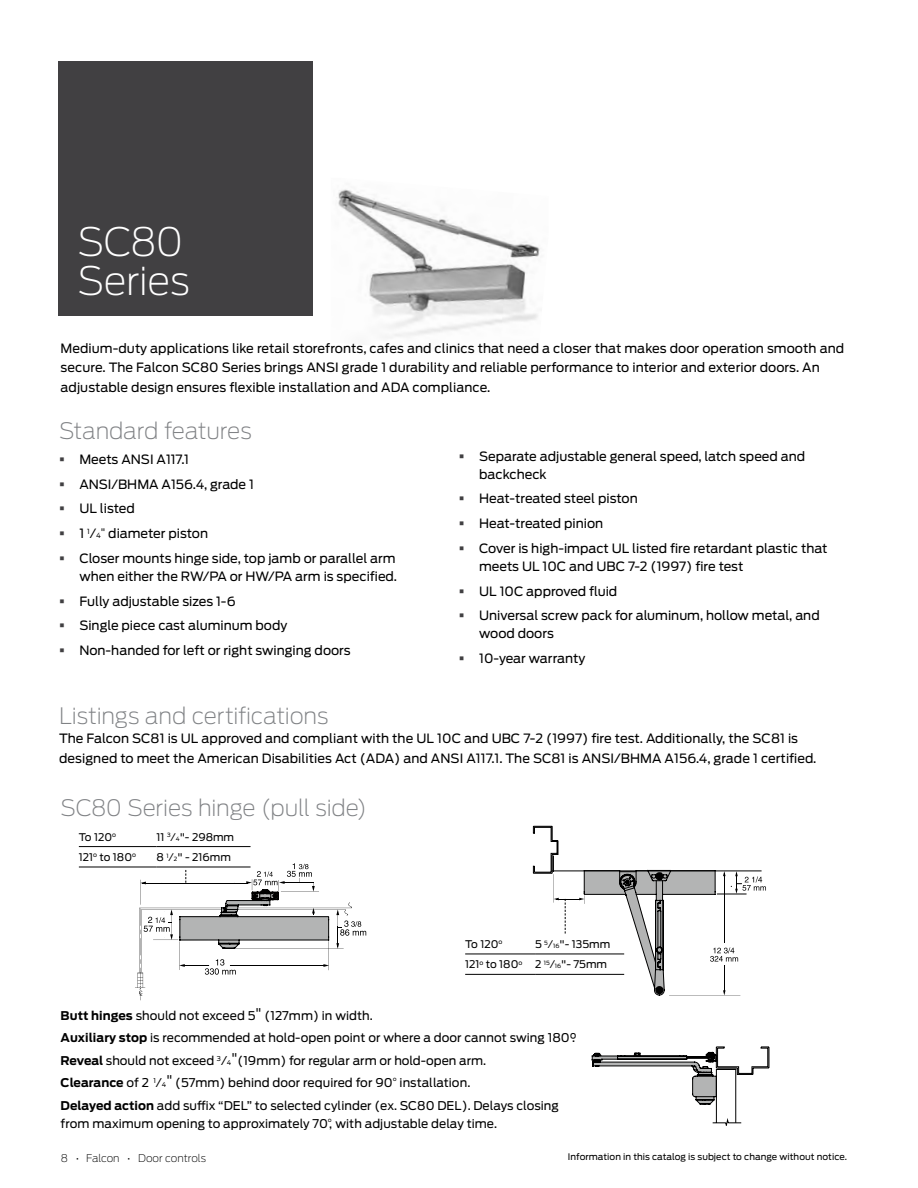
<style>
.page{position:relative;width:918px;height:1188px;background:#fff}
.page>*{position:absolute;margin:0;border:0;box-sizing:border-box;transform-origin:0 0}
.t1{font:200 39px/39px "Antenna";letter-spacing:-.015em;color:#fff}
.t2{font:200 22.5px "Antenna";letter-spacing:-.01em;color:#808285}
.t3{font:12.75px/18px "Antenna";color:#000}
.t4{font:12px/22.5px "Antenna";letter-spacing:.005em;color:#000}
.t5{font:10.5px/20.4px "Antenna";color:#000;text-align:right}
.t6{font:200 10.5px "Antenna";color:#000}
.t7{font:9px "Antenna";letter-spacing:.005em;color:#000}
.s1{color:#414042}
.s2{font-size:7.05px}
.s3{font-size:5.7px}
.s4{font-weight:700}
.s5{font-size:6.6px}
</style>
<div class="page">
<img style="left:338px;top:189px;width:202px;height:149px">
<hr style="left:79px;top:846px;width:78px;height:1px;background:#000">
<hr style="left:157px;top:846px;width:94px;height:1px;background:#000">
<hr style="left:79px;top:867px;width:78px;height:1px;background:#000">
<svg style="left:135px;top:863px;width:231px;height:138px"></svg>
<hr style="left:465px;top:954px;width:70px;height:1px;background:#000">
<hr style="left:465px;top:974px;width:70px;height:1px;background:#000">
<svg style="left:592px;top:1046px;width:177px;height:79px"></svg>
<div style="left:58px;top:62px;width:255px;height:254px;background:#414042"></div>
<svg style="left:526px;top:825px;width:240px;height:171px"></svg>
<h1 class="t1" style="left:78px;top:223px;width:114px">SC80<br>Series</h1>
<p class="t3" style="left:61px;top:339px;width:785px;line-height:19.5px">Medium-duty applications like retail storefronts, cafes and clinics that need a closer that makes door operation smooth and secure. The Falcon SC80 Series brings ANSI grade 1 durability and reliable performance to interior and exterior doors. An adjustable design ensures flexible installation and ADA compliance.</p>
<h2 class="t2" style="left:59px;top:418px;width:194px">Standard features</h2>
<p class="t3" style="left:59px;top:450px;width:132px"><span class="s1">▪</span> Meets ANSI A117.1</p>
<p class="t3" style="left:59px;top:475px;width:196px"><span class="s1">▪</span> ANSI/BHMA A156.4, grade 1</p>
<p class="t3" style="left:59px;top:500px;width:77px"><span class="s1">▪</span> UL listed</p>
<p class="t3" style="left:59px;top:525px;width:151px"><span class="s1">▪</span> 1 <sup>1</sup>⁄<span class="s2">4</span><sup>"</sup> diameter piston</p>
<p class="t3" style="left:59px;top:549px;width:339px;text-align:right"><span class="s1">▪</span> Closer mounts hinge side, top jamb or parallel arm when either the RW/PA or HW/PA arm is specified.</p>
<p class="t3" style="left:59px;top:592px;width:178px"><span class="s1">▪</span> Fully adjustable sizes 1-6</p>
<p class="t3" style="left:59px;top:617px;width:230px"><span class="s1">▪</span> Single piece cast aluminum body</p>
<p class="t3" style="left:59px;top:642px;width:293px"><span class="s1">▪</span> Non-handed for left or right swinging doors</p>
<p class="t3" style="left:479px;top:447px;width:328px;text-indent:-20px"><span class="s1">▪</span> Separate adjustable general speed, latch speed and backcheck</p>
<p class="t3" style="left:459px;top:490px;width:180px"><span class="s1">▪</span> Heat-treated steel piston</p>
<p class="t3" style="left:459px;top:515px;width:146px"><span class="s1">▪</span> Heat-treated pinion</p>
<p class="t3" style="left:479px;top:539px;width:350px;text-indent:-20px"><span class="s1">▪</span> Cover is high-impact UL listed fire retardant plastic that meets UL 10C and UBC 7-2 (1997) fire test</p>
<p class="t3" style="left:459px;top:582px;width:160px"><span class="s1">▪</span> UL 10C approved fluid</p>
<p class="t3" style="left:479px;top:607px;width:342px;text-indent:-20px"><span class="s1">▪</span> Universal screw pack for aluminum, hollow metal, and wood doors</p>
<p class="t3" style="left:459px;top:650px;width:128px"><span class="s1">▪</span> 10-year warranty</p>
<h2 class="t2" style="left:59px;top:703px;width:271px">Listings and certifications</h2>
<p class="t3" style="left:59px;top:729px;width:759px;line-height:19.5px">The Falcon SC81 is UL approved and compliant with the UL 10C and UBC 7-2 (1997) fire test. Additionally, the SC81 is designed to meet the American Disabilities Act (ADA) and ANSI A117.1. The SC81 is ANSI/BHMA A156.4, grade 1 certified.</p>
<h2 class="t2" style="left:61px;top:795px;width:308px">SC80 Series hinge (pull side)</h2>
<p class="t5" style="left:79px;top:827px;width:39px">To 120<sup>o</sup></p>
<p class="t5" style="left:157px;top:827px;width:79px">11 <sup>3</sup>⁄<span class="s3">4</span>"- 298mm</p>
<p class="t5" style="left:79px;top:847px;width:59px">121<sup>o</sup> to 180<sup>o</sup></p>
<p class="t5" style="left:157px;top:847px;width:76px">8 <sup>1</sup>⁄<span class="s3">2</span>" - 216mm</p>
<p class="t5" style="left:465px;top:934px;width:39px">To 120<sup>o</sup></p>
<p class="t5" style="left:465px;top:934px;width:147px">5 <sup>5</sup>⁄<span class="s3">16</span>"- 135mm<br>121<sup>o</sup> to 180<sup>o</sup> 2 <sup>15</sup>⁄<span class="s3">16</span>"- 75mm</p>
<p class="t4" style="left:61px;top:1004px;width:518px"><span class="s4">Butt hinges</span> should not exceed 5" (127mm) in width.<br><span class="s4">Auxiliary stop</span> is recommended at hold-open point or where a door cannot swing 180°.<br><span class="s4">Reveal</span> should not exceed <sup>3</sup>⁄<span class="s5">4</span>"(19mm) for regular arm or hold-open arm.<br><span class="s4">Clearance</span> of 2 <sup>1</sup>⁄<span class="s5">4</span>" (57mm) behind door required for 90<sup>°</sup> installation.<br><span class="s4">Delayed action</span> add suffix “DEL” to selected cylinder (ex. SC80 DEL). Delays closing</p>
<p class="t4" style="left:61px;top:1112px;width:438px">from maximum opening to approximately 70<sup>°</sup>, with adjustable delay time.</p>
<p class="t6" style="left:61px;top:1152px;width:147px">8 • Falcon • Door controls</p>
<p class="t7" style="left:568px;top:1152px;width:281px">Information in this catalog is subject to change without notice.</p>
</div>
